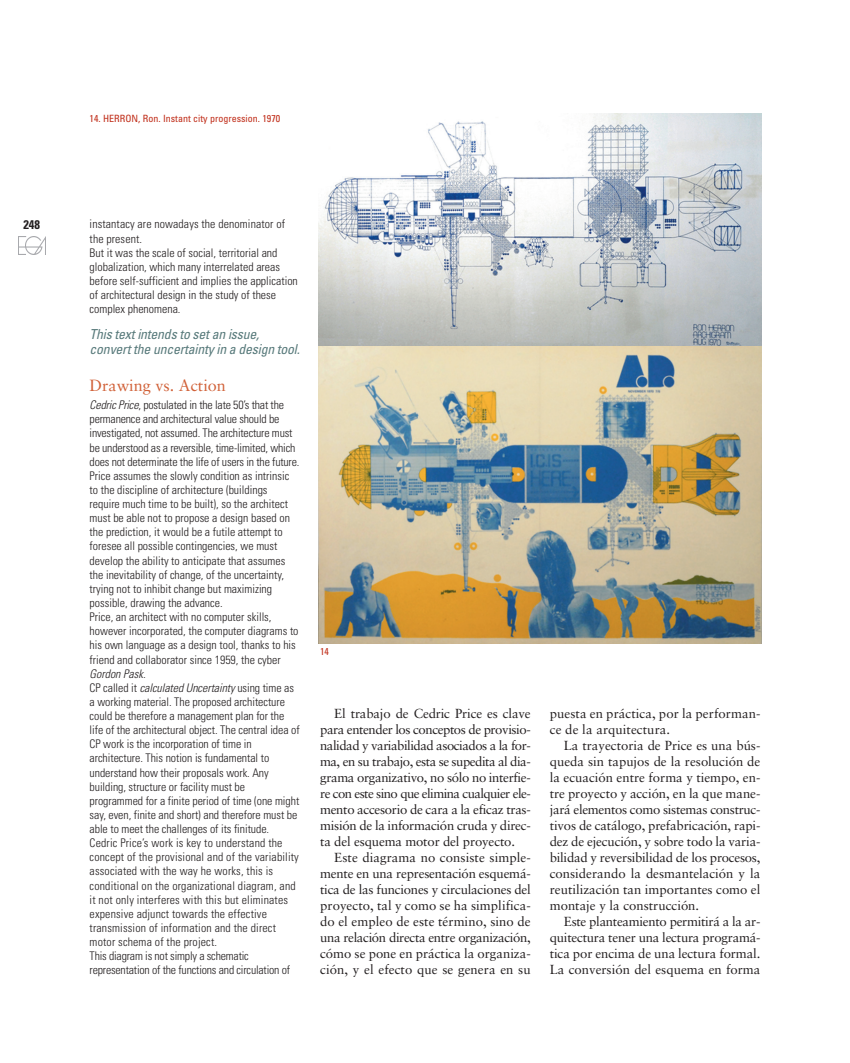
<style>
.page{position:relative;width:850px;height:1063px;background:#fff}
.page>*{position:absolute;margin:0;border:0;box-sizing:border-box;transform-origin:0 0}
.t1{font:16.25px "Sabon";color:#d16138}
.t2{font:italic condensed 13.75px/15px "Univers";color:#587a7b}
.t3{font:13.12px/16px "Sabon";color:#231f20;text-align:justify}
.t4{font:700 condensed 12.5px "Univers";color:#231f20}
.t5{font:300 condensed 11.88px/14.1px "Univers";color:#231f20}
.t6{font:condensed 10px "Univers";color:#c02d19}
.s1{font-style:italic}
</style>
<div class="page">
<img style="left:18px;top:237px;width:28px;height:17px">
<img style="left:319px;top:113px;width:443px;height:234px">
<svg style="left:319px;top:347px;width:443px;height:297px;background:#b0ab92"></svg>
<p class="t4" style="left:23px;top:220px;width:18px">248</p>
<p class="t6" style="left:90px;top:114px;width:192px">14. HERRON, Ron. Instant city progression. 1970</p>
<p class="t5" style="left:90px;top:218px;width:210px">instantacy are nowadays the denominator of the present.<br>But it was the scale of social, territorial and globalization, which many interrelated areas before self-sufficient and implies the application of architectural design in the study of these complex phenomena.</p>
<p class="t2" style="left:90px;top:328px;width:214px">This textintends to setan issue, convertthe uncertainty in a design tool.</p>
<h1 class="t1" style="left:90px;top:379px;width:138px">Drawing vs. Action</h1>
<p class="t5" style="left:90px;top:399px;width:211px"><span class="s1">CedricPrice</span>, postulated in the late 50’s that the permanence and architectural value should be investigated, not assumed. The architecture must be understood as a reversible, time-limited, which does not determinate the life of users in the future.<br>Price assumes the slowly condition as intrinsic to the discipline of architecture (buildings require much time to be built), so the architect must be able not to propose a design based on the prediction, it would be a futile attempt to foresee all possible contingencies, we must develop the ability to anticipate that assumes the inevitability of change, of the uncertainty, trying not to inhibit change but maximizing possible, drawing the advance.<br>Price, an architect with no computer skills, however incorporated, the computer diagrams to his own language as a design tool, thanks to his friend and collaborator since 1959, the cyber</p>
<p class="t5" style="left:90px;top:667px;width:212px"><span class="s1">Gordon Pask.<br></span>C P c a l l e d i t <span class="s1">calculated Uncertainty</span> u s i n g t i m e a s a working material. The proposed architecture could be therefore a management plan for the life of the architectural object. The central idea of CP work is the incorporation of time in architecture. This notion is fundamental to understand how their proposals work. Any building, structure or facility must be programmed for a finite period of time (one might say, even, finite and short) and therefore must be able to meet the challenges of its finitude.<br>Cedric Price’s work is key to understand the concept of the provisional and of the variability associated with the way he works, this is conditional on the organizational diagram, and it not only interferes with this but eliminates expensive adjunct towards the effective transmission of information and the direct motor schema of the project.<br>This diagram is not simply a schematic representation of the functions and circulation of</p>
<p class="t6" style="left:320px;top:647px;width:10px">14</p>
<p class="t3" style="left:320px;top:706px;width:212px;text-indent:14px">El trabajo de Cedric Price es clave para entender los conceptos de provisio&shy;nalidad y variabilidad asociados a la for&shy;ma, en su trabajo, esta se supedita al dia&shy;grama organizativo, no sólo no interfie&shy;re con este sino que elimina cualquier ele&shy;mento accesorio de cara a la eficaz tras&shy;misión de la información cruda y direc&shy;ta del esquema motor del proyecto.</p>
<p class="t3" style="left:320px;top:850px;width:212px;text-indent:14px">Este diagrama no consiste simple&shy;mente en una representación esquemá&shy;tica de las funciones y circulaciones del proyecto, tal y como se ha simplifica&shy;do el empleo de este término, sino de una relación directa entre organización, cómo se pone en práctica la organiza&shy;ción, y el efecto que se genera en su</p>
<p class="t3" style="left:550px;top:706px;width:212px">puesta en práctica, por la performan&shy;ce de la arquitectura.</p>
<p class="t3" style="left:550px;top:738px;width:212px;text-indent:14px">La trayectoria de Price es una bús&shy;queda sin tapujos de la resolución de la ecuación entre forma y tiempo, en&shy;tre proyecto y acción, en la que mane&shy;jará elementos como sistemas construc&shy;tivos de catálogo, prefabricación, rapi&shy;dez de ejecución, y sobre todo la varia&shy;bilidad y reversibilidad de los procesos, considerando la desmantelación y la reutilización tan importantes como el montaje y la construcción.</p>
<p class="t3" style="left:550px;top:914px;width:212px;text-indent:14px">Este planteamiento permitirá a la ar&shy;quitectura tener una lectura programá&shy;tica por encima de una lectura formal.<br>La conversión del esquema en forma</p>
</div>
